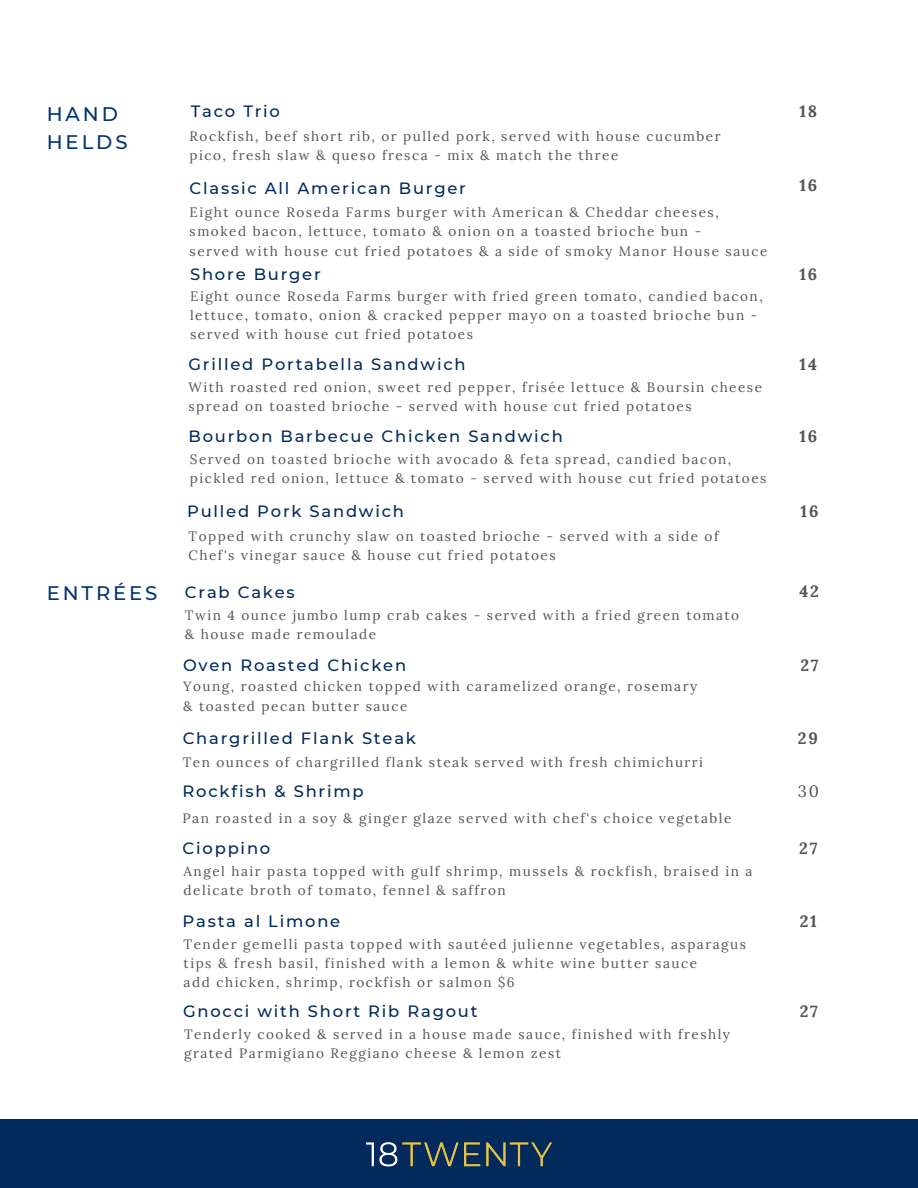
<style>
.page{position:relative;width:918px;height:1188px;background:#fff}
.page>*{position:absolute;margin:0;border:0;box-sizing:border-box;transform-origin:0 0}
.t1{font:500 19.65px/27.9px "Montserrat";letter-spacing:.15em;color:#003376}
.t2{font:500 16.35px "Montserrat";letter-spacing:.11em;color:#022a5d}
.t3{font:700 16.35px "Lora";letter-spacing:.11em;color:#545454}
.t4{font:16.35px "Lora";color:#545454}
.t5{font:13.5px/19.2px "Lora";letter-spacing:.11em;color:#545454}
</style>
<div class="page">
<div style="left:0;top:1119px;width:918px;height:69px;background:#022a5d"></div>
<img style="left:366px;top:1142px;width:186px;height:25px">
<h1 class="t1" style="left:47px;top:100px;width:82px">HAND<br>HELDS</h1>
<h1 class="t1" style="left:47px;top:579px;width:112px">ENTRÉES</h1>
<p class="t2" style="left:191px;top:101px;width:91px">Taco Trio</p>
<p class="t3" style="left:799px;top:101px;width:19px">18</p>
<p class="t5" style="left:190px;top:126px;width:533px">Rockfish, beef short rib, or pulled pork, served with house cucumber pico, fresh slaw &amp; queso fresca - mix &amp; match the three</p>
<p class="t2" style="left:190px;top:179px;width:278px">Classic All American Burger</p>
<p class="t3" style="left:799px;top:174px;width:19px">16</p>
<p class="t5" style="left:190px;top:203px;width:579px">Eight ounce Roseda Farms burger with American &amp; Cheddar cheeses, smoked bacon, lettuce, tomato &amp; onion on a toasted brioche bun -<br>served with house cut fried potatoes &amp; a side of smoky Manor House sauce</p>
<p class="t2" style="left:190px;top:264px;width:132px">Shore Burger</p>
<p class="t3" style="left:799px;top:264px;width:19px">16</p>
<p class="t5" style="left:190px;top:286px;width:574px">Eight ounce Roseda Farms burger with fried green tomato, candied bacon, lettuce, tomato, onion &amp; cracked pepper mayo on a toasted brioche bun - served with house cut fried potatoes</p>
<p class="t2" style="left:189px;top:354px;width:279px">Grilled Portabella Sandwich</p>
<p class="t3" style="left:800px;top:353px;width:19px">14</p>
<p class="t5" style="left:189px;top:377px;width:575px">With roasted red onion, sweet red pepper, frisée lettuce &amp; Boursin cheese spread on toasted brioche - served with house cut fried potatoes</p>
<p class="t2" style="left:189px;top:427px;width:376px">Bourbon Barbecue Chicken Sandwich</p>
<p class="t3" style="left:799px;top:426px;width:19px">16</p>
<p class="t5" style="left:190px;top:450px;width:578px">Served on toasted brioche with avocado &amp; feta spread, candied bacon, pickled red onion, lettuce &amp; tomato - served with house cut fried potatoes</p>
<p class="t2" style="left:187px;top:502px;width:219px">Pulled Pork Sandwich</p>
<p class="t3" style="left:801px;top:501px;width:19px">16</p>
<p class="t5" style="left:189px;top:526px;width:532px">Topped with crunchy slaw on toasted brioche - served with a side of<br>Chef's vinegar sauce &amp; house cut fried potatoes</p>
<p class="t2" style="left:185px;top:582px;width:111px">Crab Cakes</p>
<p class="t3" style="left:799px;top:581px;width:21px">42</p>
<p class="t5" style="left:185px;top:606px;width:556px">Twin 4 ounce jumbo lump crab cakes - served with a fried green tomato &amp; house made remoulade</p>
<p class="t2" style="left:183px;top:655px;width:225px">Oven Roasted Chicken</p>
<p class="t3" style="left:800px;top:654px;width:20px">27</p>
<p class="t5" style="left:183px;top:677px;width:516px">Young, roasted chicken topped with caramelized orange, rosemary &amp; toasted pecan butter sauce</p>
<p class="t2" style="left:183px;top:728px;width:235px">Chargrilled Flank Steak</p>
<p class="t3" style="left:798px;top:728px;width:22px">29</p>
<p class="t5" style="left:183px;top:753px;width:522px">Ten ounces of chargrilled flank steak served with fresh chimichurri</p>
<p class="t2" style="left:183px;top:781px;width:183px">Rockfish &amp; Shrimp</p>
<p class="t5" style="left:183px;top:808px;width:550px">Pan roasted in a soy &amp; ginger glaze served with chef's choice vegetable</p>
<p class="t4" style="left:798px;top:780px;width:23px">30</p>
<p class="t2" style="left:183px;top:838px;width:89px">Cioppino</p>
<p class="t3" style="left:799px;top:837px;width:20px">27</p>
<p class="t5" style="left:184px;top:861px;width:570px">Angel hair pasta topped with gulf shrimp, mussels &amp; rockfish, braised in a delicate broth of tomato, fennel &amp; saffron</p>
<p class="t2" style="left:183px;top:911px;width:159px">Pasta al Limone</p>
<p class="t3" style="left:800px;top:911px;width:19px">21</p>
<p class="t5" style="left:184px;top:935px;width:564px">Tender gemelli pasta topped with sautéed julienne vegetables, asparagus tips &amp; fresh basil, finished with a lemon &amp; white wine butter sauce<br>add chicken, shrimp, rockfish or salmon $6</p>
<p class="t2" style="left:183px;top:1002px;width:296px">Gnocci with Short Rib Ragout</p>
<p class="t3" style="left:800px;top:1001px;width:20px">27</p>
<p class="t5" style="left:184px;top:1025px;width:548px">Tenderly cooked &amp; served in a house made sauce, finished with freshly grated Parmigiano Reggiano cheese &amp; lemon zest</p>
</div>
